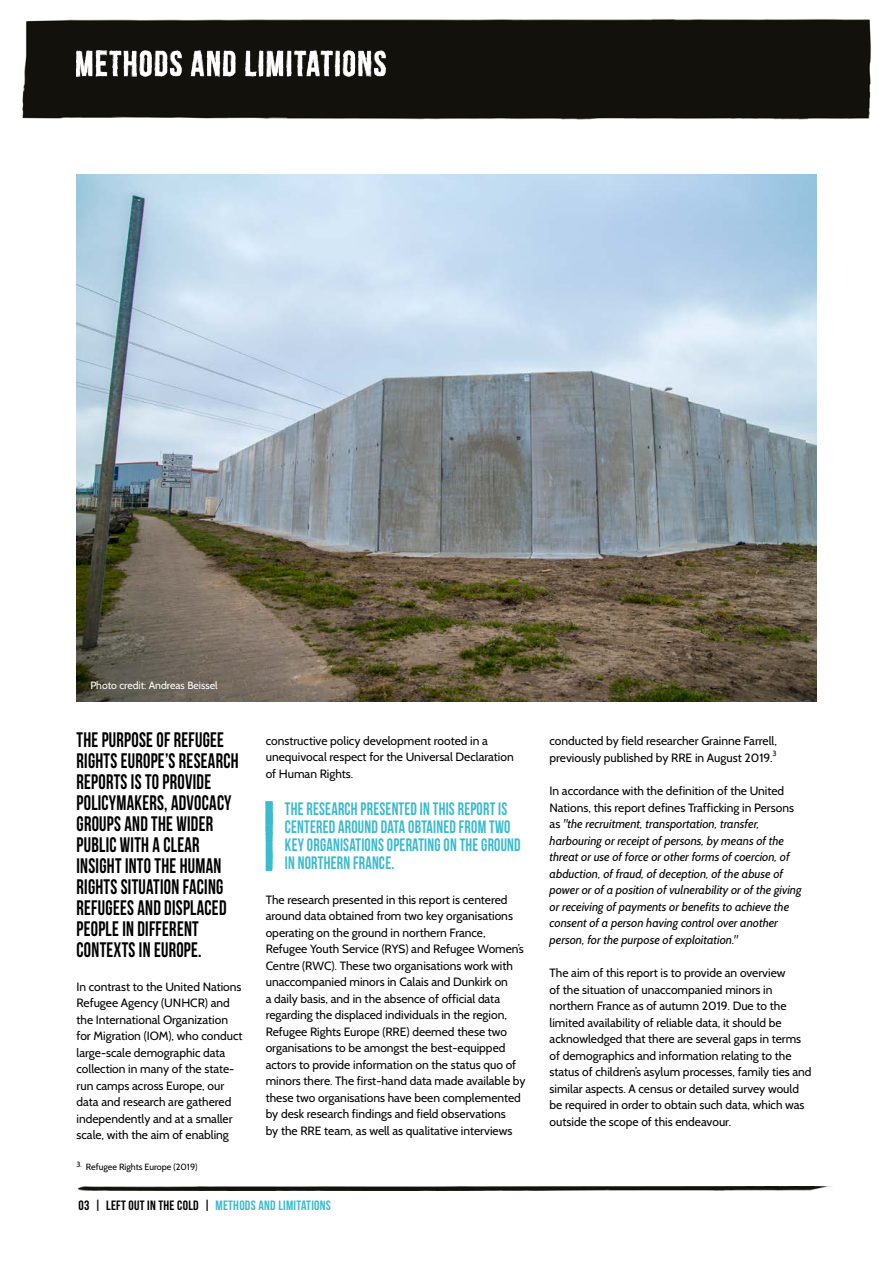
<style>
.page{position:relative;width:893px;height:1263px;background:#fff}
.page>*{position:absolute;margin:0;border:0;box-sizing:border-box;transform-origin:0 0}
.t1{font:21px/21px "Bebas Neue";letter-spacing:.015em;color:#000;scale:.88 1}
.t2{font:18px/18px "Bebas Neue";letter-spacing:.015em;color:#3abacd;scale:.88 1}
.t3{font:13.5px "Bebas Neue";letter-spacing:.02em;color:#3abacd}
.t4{font:12px/16.5px "Cabin";color:#000}
.t5{font:italic 12px/16.5px "Cabin";color:#000}
.t6{font:10.5px "Cabin";color:#fff}
.t7{font:9px "Cabin";color:#000}
.t8{font:7.5px "Cabin";color:#000}
.s1{color:#000}
.s2{font-style:normal}
</style>
<div class="page">
<div style="left:22px;top:19px;width:849px;height:101px;background:#12110c"></div>
<img style="left:78px;top:1187px;width:747px;height:4px">
<img style="left:77px;top:51px;width:308px;height:26px">
<img style="left:77px;top:174px;width:739px;height:528px">
<img style="left:266px;top:801px;width:6px;height:69px">
<p class="t6" style="left:90px;top:679px;width:129px">Photo credit: Andreas Beissel</p>
<p class="t1" style="left:77px;top:729px;width:186px">THE PURPOSE OF REFUGEE<br>RIGHTS EUROPE’S RESEARCH<br>REPORTS IS TO PROVIDE<br>POLICYMAKERS, ADVOCACY<br>GROUPS AND THE WIDER<br>PUBLIC WITH A CLEAR<br>INSIGHT INTO THE HUMAN<br>RIGHTS SITUATION FACING<br>REFUGEES AND DISPLACED<br>PEOPLE IN DIFFERENT<br>CONTEXTS IN EUROPE.</p>
<p class="t4" style="left:77px;top:978px;width:167px">In contrast to the United Nations<br>Refugee Agency (UNHCR) and the International Organization for Migration (IOM), who conduct large-scale demographic data collection in many of the state&shy;run camps across Europe, our data and research are gathered independently and at a smaller scale, with the aim of enabling</p>
<p class="t7" style="left:77px;top:1161px;width:122px"><sup>3.</sup> Refugee Rights Europe (2019)</p>
<p class="t4" style="left:266px;top:732px;width:249px">constructive policy development rooted in a unequivocal respect for the Universal Declaration of Human Rights.</p>
<h2 class="t2" style="left:285px;top:800px;width:269px">THE RESEARCH PRESENTED IN THIS REPORT IS CENTERED AROUND DATA OBTAINED FROM TWO KEY ORGANISATIONS OPERATING ON THE GROUND IN NORTHERN FRANCE.</h2>
<p class="t4" style="left:266px;top:891px;width:261px">The research presented in this report is centered around data obtained from two key organisations operating on the ground in northern France, Refugee Youth Service (RYS) and Refugee Women’s Centre (RWC). These two organisations work with unaccompanied minors in Calais and Dunkirk on<br>a daily basis, and in the absence of official data regarding the displaced individuals in the region, Refugee Rights Europe (RRE) deemed these two organisations to be amongst the best-equipped actors to provide information on the status quo of minors there. The first-hand data made available by these two organisations have been complemented by desk research findings and field observations<br>by the RRE team, as well as qualitative interviews</p>
<p class="t3" style="left:78px;top:1198px;width:254px"><span class="s1">03 | LEFT OUT IN THE COLD |</span> METHODS AND LIMITATIONS</p>
<p class="t4" style="left:550px;top:733px;width:229px">conducted by field researcher Grainne Farrell, previously published by RRE in August 2019.</p>
<p class="t8" style="left:773px;top:748px;width:6px">3</p>
<p class="t5" style="left:550px;top:783px;width:253px"><span class="s2">In accordance with the definition of the United Nations, this report defines Trafficking in Persons as</span> "the recruitment, transportation, transfer, harbouring or receipt of persons, by means of the threat or use of force or other forms of coercion, of abduction, of fraud, of deception, of the abuse of power or of a position of vulnerability or of the giving or receiving of payments or benefits to achieve the consent of a person having control over another person, for the purpose of exploitation."</p>
<p class="t4" style="left:550px;top:965px;width:263px">The aim of this report is to provide an overview<br>of the situation of unaccompanied minors in northern France as of autumn 2019. Due to the limited availability of reliable data, it should be acknowledged that there are several gaps in terms of demographics and information relating to the status of children’s asylum processes, family ties and similar aspects. A census or detailed survey would be required in order to obtain such data, which was outside the scope of this endeavour.</p>
</div>
